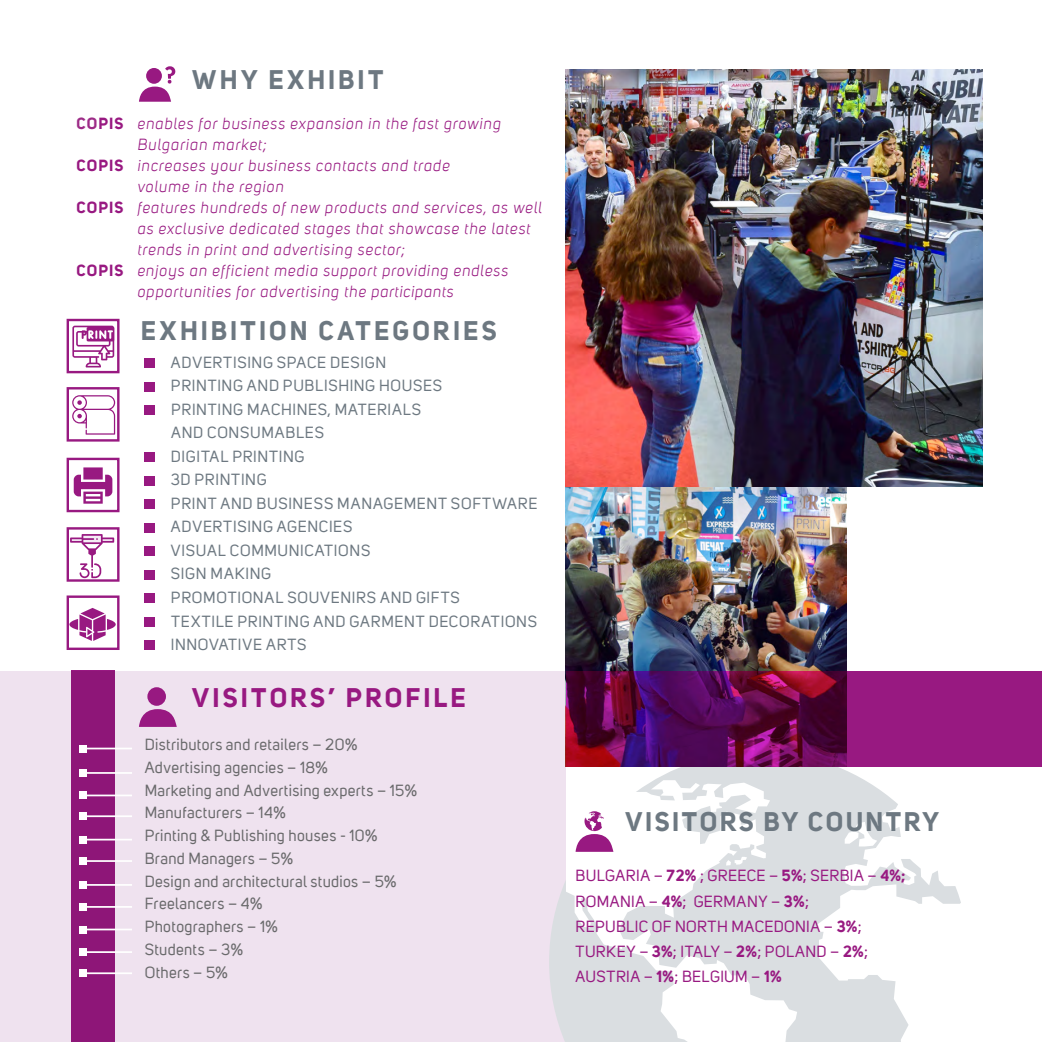
<style>
.page{position:relative;width:1042px;height:1042px;background:#fff}
.page>*{position:absolute;margin:0;border:0;box-sizing:border-box;transform-origin:0 0}
.Headline{font:700 26.25px "Uni Sans";letter-spacing:.125em;color:#6d7881}
.Small_Headline{font:700 26.25px "Uni Sans";letter-spacing:.095em;color:#6d7881}
.Headline-2{font:700 26.25px "Uni Sans";letter-spacing:.12em;color:#981981}
.Body_Text{font:italic 15.75px/21px "Uni Sans";letter-spacing:.06em;color:#981981}
.Body_Text-2{font:15.75px/23.4px "Uni Sans";letter-spacing:.045em;color:#6d7881}
.Body_Text-3{font:15.75px "Uni Sans";letter-spacing:.02em;color:#6a6a6c}
.Body_Text-4{font:15.75px/25.2px "Uni Sans";letter-spacing:.03em;color:#981981}
.s1{font-weight:700;font-style:normal;color:#9d2c87}
.s2{font-weight:700;font-style:normal}
.s3{font-weight:700}
</style>
<div class="page">
<div style="left:0;top:671px;width:566px;height:371px;background:#efe2ef"></div>
<div style="left:72px;top:670px;width:43px;height:372px;background:#8e1678"></div>
<svg style="left:549px;top:752px;width:412px;height:290px"></svg>
<img style="left:566px;top:486px;width:281px;height:185px">
<img style="left:566px;top:69px;width:417px;height:417px">
<svg style="left:566px;top:671px;width:476px;height:95px;background:#750f5f"></svg>
<hr style="left:83px;top:747px;width:49px;height:2px;background:#fff">
<div style="left:80px;top:745px;width:7px;height:7px;background:#fff"></div>
<hr style="left:83px;top:772px;width:49px;height:2px;background:#fff">
<div style="left:80px;top:769px;width:7px;height:7px;background:#fff"></div>
<hr style="left:83px;top:794px;width:49px;height:2px;background:#fff">
<div style="left:80px;top:792px;width:7px;height:7px;background:#fff"></div>
<hr style="left:83px;top:815px;width:49px;height:2px;background:#fff">
<div style="left:80px;top:813px;width:7px;height:7px;background:#fff"></div>
<hr style="left:83px;top:839px;width:49px;height:1px;background:#fff">
<div style="left:80px;top:836px;width:7px;height:7px;background:#fff"></div>
<hr style="left:83px;top:860px;width:49px;height:2px;background:#fff">
<div style="left:80px;top:857px;width:7px;height:7px;background:#fff"></div>
<hr style="left:83px;top:884px;width:49px;height:2px;background:#fff">
<div style="left:80px;top:881px;width:7px;height:7px;background:#fff"></div>
<hr style="left:83px;top:972px;width:49px;height:2px;background:#fff">
<div style="left:80px;top:970px;width:7px;height:7px;background:#fff"></div>
<hr style="left:83px;top:951px;width:49px;height:2px;background:#fff">
<div style="left:80px;top:948px;width:7px;height:7px;background:#fff"></div>
<hr style="left:83px;top:928px;width:49px;height:2px;background:#fff">
<div style="left:80px;top:926px;width:7px;height:7px;background:#fff"></div>
<hr style="left:83px;top:906px;width:49px;height:2px;background:#fff">
<div style="left:80px;top:903px;width:7px;height:7px;background:#fff"></div>
<svg style="left:575px;top:811px;width:38px;height:41px"></svg>
<div style="left:145px;top:358px;width:10px;height:10px;background:#981981"></div>
<div style="left:145px;top:382px;width:10px;height:9px;background:#981981"></div>
<div style="left:145px;top:405px;width:10px;height:10px;background:#981981"></div>
<div style="left:145px;top:452px;width:10px;height:10px;background:#981981"></div>
<div style="left:145px;top:476px;width:10px;height:9px;background:#981981"></div>
<div style="left:145px;top:499px;width:10px;height:10px;background:#981981"></div>
<div style="left:145px;top:523px;width:10px;height:9px;background:#981981"></div>
<div style="left:145px;top:546px;width:10px;height:10px;background:#981981"></div>
<div style="left:145px;top:570px;width:10px;height:9px;background:#981981"></div>
<div style="left:145px;top:593px;width:10px;height:10px;background:#981981"></div>
<div style="left:145px;top:617px;width:10px;height:9px;background:#981981"></div>
<div style="left:145px;top:640px;width:10px;height:10px;background:#981981"></div>
<svg style="left:67px;top:319px;width:52px;height:54px"></svg>
<svg style="left:72px;top:326px;width:42px;height:41px"></svg>
<div style="left:67px;top:387px;width:52px;height:54px;background:#fff;border:2px solid #981981"></div>
<svg style="left:72px;top:395px;width:43px;height:40px"></svg>
<div style="left:67px;top:458px;width:52px;height:54px;background:#fff;border:2px solid #981981"></div>
<svg style="left:74px;top:467px;width:38px;height:37px"></svg>
<div style="left:67px;top:527px;width:52px;height:55px;background:#fff;border:2px solid #981981"></div>
<svg style="left:70px;top:534px;width:44px;height:44px"></svg>
<div style="left:67px;top:595px;width:52px;height:55px;background:#fff;border:2px solid #981981"></div>
<svg style="left:69px;top:608px;width:47px;height:33px"></svg>
<svg style="left:139px;top:709px;width:38px;height:18px"></svg>
<div style="left:147px;top:687px;width:19px;height:19px;background:#981981;border-radius:50%"></div>
<svg style="left:139px;top:66px;width:36px;height:36px"></svg>
<p class="Headline" style="left:192px;top:64px;width:193px">WHY EXHIBIT</p>
<p class="Body_Text" style="left:138px;top:113px;width:365px;text-indent:-61px"><span class="s1">CO</span><span class="s2">PIS</span> enables for business expansion in the fast growing<br>Bulgarian market;</p>
<p class="Body_Text" style="left:138px;top:155px;width:314px;text-indent:-61px"><span class="s2">COPIS</span> increases your business contacts and trade volume in the region</p>
<p class="Body_Text" style="left:138px;top:197px;width:406px;text-indent:-61px"><span class="s2">COPIS</span> features hundreds of new products and services, as well as exclusive dedicated stages that showcase the latest trends in print and advertising sector;</p>
<p class="Body_Text" style="left:76px;top:260px;width:433px;text-align:center"><span class="s2">COPIS</span> enjoys an efficient media support providing endless opportunities for advertising the participants</p>
<p class="Headline" style="left:141px;top:314px;width:357px">ЕXHIBITION CATEGORIES</p>
<p class="Body_Text-2" style="left:171px;top:351px;width:217px">ADVERTISING SPACE DESIGN</p>
<p class="Body_Text-2" style="left:171px;top:374px;width:273px">PRINTING AND PUBLISHING HOUSES</p>
<p class="Body_Text-2" style="left:171px;top:398px;width:252px">PRINTING MACHINES, MATERIALS<br>AND CONSUMABLES</p>
<p class="Body_Text-2" style="left:171px;top:445px;width:135px">DIGITAL PRINTING</p>
<p class="Body_Text-2" style="left:171px;top:468px;width:97px">3D PRINTING</p>
<p class="Body_Text-2" style="left:171px;top:492px;width:368px">PRINT AND BUSINESS MANAGEMENT SOFTWARE</p>
<p class="Body_Text-2" style="left:171px;top:515px;width:183px">ADVERTISING AGENCIES</p>
<p class="Body_Text-2" style="left:171px;top:539px;width:201px">VISUAL COMMUNICATIONS</p>
<p class="Body_Text-2" style="left:171px;top:562px;width:102px">SIGN MAKING</p>
<p class="Body_Text-2" style="left:171px;top:586px;width:290px">PROMOTIONAL SOUVENIRS AND GIFTS</p>
<p class="Body_Text-2" style="left:171px;top:609px;width:367px">TEXTILE PRINTING AND GARMENT DECORATIONS</p>
<p class="Body_Text-2" style="left:171px;top:633px;width:137px">INNOVATIVE ARTS</p>
<p class="Headline-2" style="left:192px;top:681px;width:275px">VISITORS’ PROFILE</p>
<p class="Body_Text-3" style="left:145px;top:735px;width:214px">Distributors and retailers – 20%</p>
<p class="Body_Text-3" style="left:145px;top:758px;width:185px">Advertising agencies – 18%</p>
<p class="Body_Text-3" style="left:145px;top:781px;width:274px">Marketing and Advertising experts – 15%</p>
<p class="Body_Text-3" style="left:145px;top:803px;width:142px">Manufacturers – 14%</p>
<p class="Body_Text-3" style="left:145px;top:826px;width:234px">Printing &amp; Publishing houses - 10%</p>
<p class="Body_Text-3" style="left:145px;top:849px;width:150px">Brand Managers – 5%</p>
<p class="Body_Text-3" style="left:145px;top:872px;width:253px">Design and architectural studios – 5%</p>
<p class="Body_Text-3" style="left:145px;top:894px;width:119px">Freelancers – 4%</p>
<p class="Body_Text-3" style="left:145px;top:917px;width:135px">Photographers – 1%</p>
<p class="Body_Text-3" style="left:145px;top:940px;width:100px">Students – 3%</p>
<p class="Body_Text-3" style="left:145px;top:963px;width:85px">Others – 5%</p>
<p class="Small_Headline" style="left:625px;top:805px;width:315px">VISITORS BY COUNTRY</p>
<p class="Body_Text-4" style="left:575px;top:863px;width:331px">BULGARIA – <span class="s3">72%</span> ; GREECE – <span class="s3">5%</span>; SERBIA – <span class="s3">4%;<br></span>ROMANIA – <span class="s3">4%</span>; GERMANY – <span class="s3">3%</span>;<br>REPUBLIC OF NORTH MACEDONIA – <span class="s3">3%</span>;<br>TURKEY – <span class="s3">3%</span>; ITALY – <span class="s3">2%</span>; POLAND – <span class="s3">2%</span>;<br>AUSTRIA – <span class="s3">1%</span>; BELGIUM – <span class="s3">1%</span></p>
</div>
